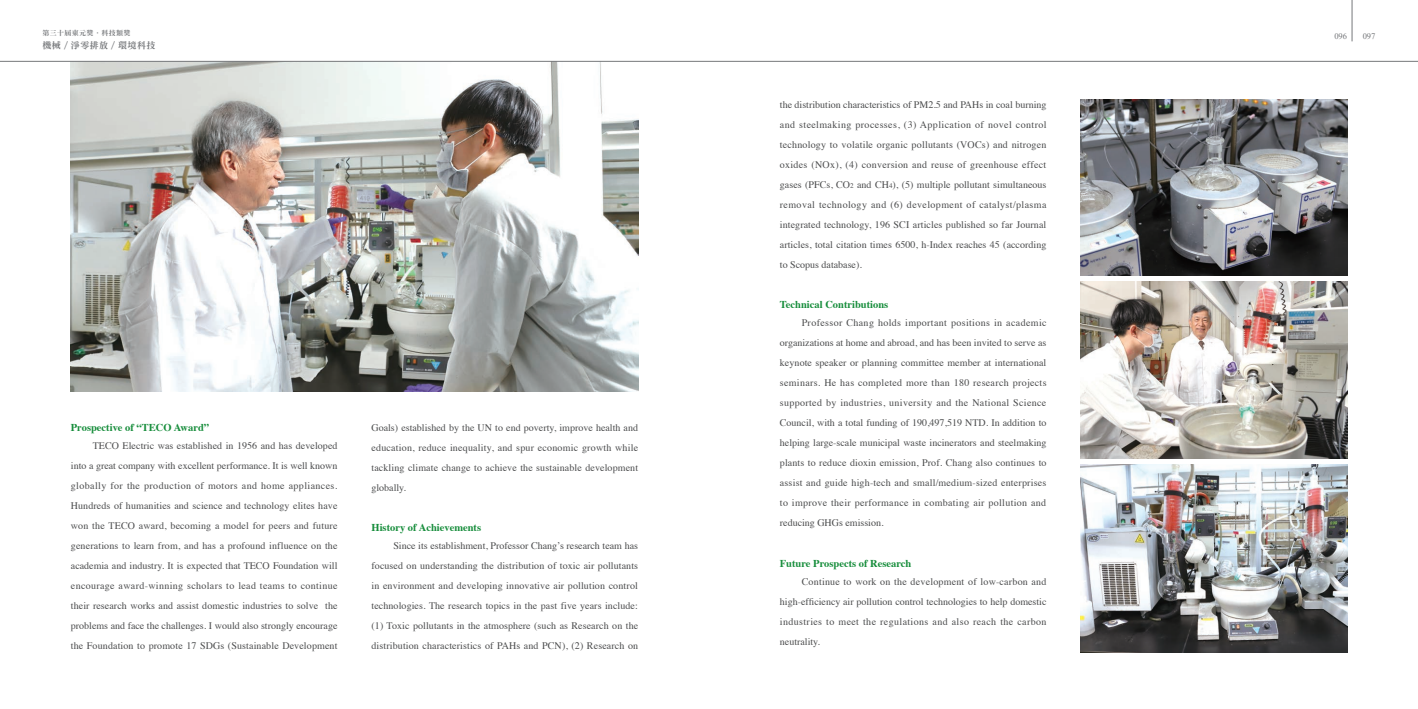
<style>
.page{position:relative;width:1418px;height:709px;background:#fff}
.page>*{position:absolute;margin:0;border:0;box-sizing:border-box;transform-origin:0 0}
.科技類_內文_標題英文{font:700 10.5px "Times";color:#168d3b}
.通用_文章內文{font:10px/20px "Times";letter-spacing:.01em;color:#4b4c4d;text-align:justify}
.t1{font:9px "DFN Ming XB HK BF";letter-spacing:.05em;color:#76787b}
.t2{font:8.5px "Times New Roman";color:#76787b}
.t3{font:7px "DFN Ming XB HK BF";letter-spacing:.05em;color:#76787b}
.s1{font-size:7px}
</style>
<div class="page">
<img style="left:71px;top:62px;width:567px;height:330px">
<img style="left:1080px;top:99px;width:266px;height:177px">
<img style="left:1080px;top:281px;width:266px;height:177px">
<img style="left:1080px;top:465px;width:266px;height:187px">
<hr style="left:0;top:61px;width:1417px;height:1px;background:#76787b">
<hr style="left:1351px;top:0;width:1px;height:41px;background:#76787b">
<p class="t3" style="left:43px;top:30px;width:89px">第三十屆東元獎．科技類獎</p>
<p class="t1" style="left:43px;top:41px;width:114px">機械 / 淨零排放 / 環境科技</p>
<p class="科技類_內文_標題英文" style="left:71px;top:418px;width:140px">Prospective of “TECO Award”</p>
<p class="通用_文章內文" style="left:71px;top:435px;width:268px;text-indent:22px">TECO Electric was established in 1956 and has developed into a great company with excellent performance. It is well known globally for the production of motors and home appliances.<br>Hundreds of humanities and science and technology elites have won the TECO award, becoming a model for peers and future generations to learn from, and has a profound influence on the academia and industry. It is expected that TECO Foundation will encourage award-winning scholars to lead teams to continue their research works and assist domestic industries to solve the problems and face the challenges. I would also strongly encourage the Foundation to promote 17 SDGs (Sustainable Development</p>
<p class="通用_文章內文" style="left:371px;top:416px;width:268px">Goals) established by the UN to end poverty, improve health and education, reduce inequality, and spur economic growth while tackling climate change to achieve the sustainable development globally.</p>
<p class="科技類_內文_標題英文" style="left:371px;top:518px;width:111px">History of Achievements</p>
<p class="通用_文章內文" style="left:371px;top:535px;width:268px;text-indent:22px">Since its establishment, Professor Chang’s research team has focused on understanding the distribution of toxic air pollutants in environment and developing innovative air pollution control technologies. The research topics in the past five years include: (1) Toxic pollutants in the atmosphere (such as Research on the distribution characteristics of PAHs and PCN), (2) Research on</p>
<p class="通用_文章內文" style="left:780px;top:93px;width:268px">the distribution characteristics of PM2.5 and PAHs in coal burning and steelmaking processes, (3) Application of novel control technology to volatile organic pollutants (VOCs) and nitrogen oxides (NOx), (4) conversion and reuse of greenhouse effect gases (PFCs, CO<span class="s1">2</span> and CH<span class="s1">4</span>), (5) multiple pollutant simultaneous removal technology and (6) development of catalyst/plasma integrated technology, 196 SCI articles published so far Journal articles, total citation times 6500, h-Index reaches 45 (according to Scopus database).</p>
<p class="科技類_內文_標題英文" style="left:780px;top:294px;width:110px">Technical Contributions</p>
<p class="通用_文章內文" style="left:780px;top:312px;width:268px;text-indent:22px">Professor Chang holds important positions in academic organizations at home and abroad, and has been invited to serve as keynote speaker or planning committee member at international seminars. He has completed more than 180 research projects supported by industries, university and the National Science Council, with a total funding of 190,497,519 NTD. In addition to helping large-scale municipal waste incinerators and steelmaking plants to reduce dioxin emission, Prof. Chang also continues to assist and guide high-tech and small/medium-sized enterprises to improve their performance in combating air pollution and reducing GHGs emission.</p>
<p class="科技類_內文_標題英文" style="left:780px;top:553px;width:133px">Future Prospects of Research</p>
<p class="通用_文章內文" style="left:780px;top:570px;width:268px;text-indent:22px">Continue to work on the development of low-carbon and high-efficiency air pollution control technologies to help domestic industries to meet the regulations and also reach the carbon neutrality.</p>
<p class="t2" style="left:1334px;top:31px;width:14px">096</p>
<p class="t2" style="left:1362px;top:31px;width:14px">097</p>
</div>
